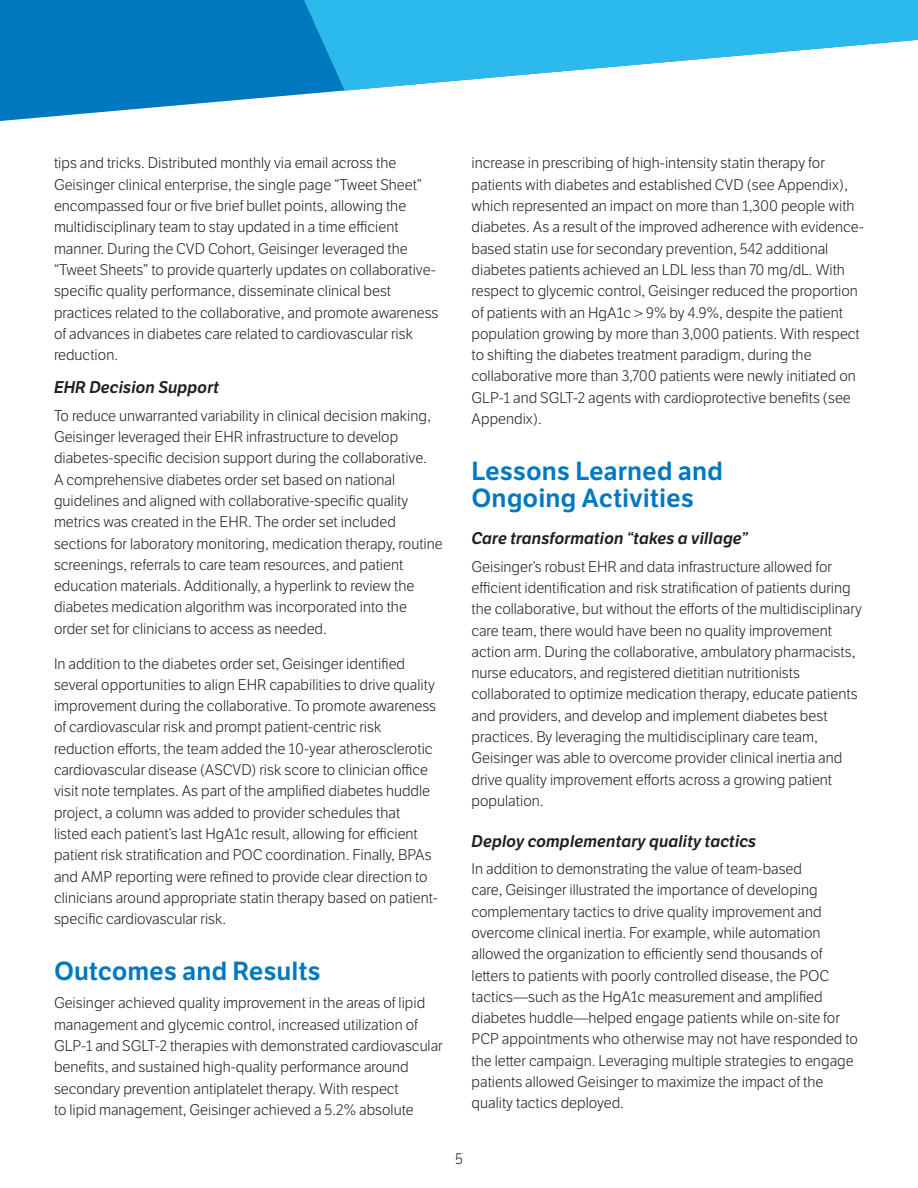
<style>
.page{position:relative;width:918px;height:1188px;background:#fff}
.page>*{position:absolute;margin:0;border:0;box-sizing:border-box;transform-origin:0 0}
.Headers_-_18_bold{font:600 25.5px/27px "LFT Etica";color:#0078c0}
.Subhead_-_bold_itali{font:italic 600 16.5px "LFT Etica";color:#231f20}
.body_-_10_5_light{font:300 15px/21.3px "LFT Etica";color:#231f20}
</style>
<div class="page">
<svg style="left:0;top:0;width:339px;height:121px;fill:#0078c0"></svg>
<svg style="left:298px;top:0;width:620px;height:91px;fill:#2cbaed"></svg>
<p class="body_-_10_5_light" style="left:54px;top:153px;width:386px">tips and tricks. Distributed monthly via email across the Geisinger clinical enterprise, the single page “Tweet Sheet” encompassed four or five brief bullet points, allowing the multidisciplinary team to stay updated in a time efficient manner. During the CVD Cohort, Geisinger leveraged the “Tweet Sheets” to provide quarterly updates on collaborative&shy;specific quality performance, disseminate clinical best practices related to the collaborative, and promote awareness of advances in diabetes care related to cardiovascular risk reduction.</p>
<p class="Subhead_-_bold_itali" style="left:54px;top:378px;width:167px">EHR Decision Support</p>
<p class="body_-_10_5_light" style="left:54px;top:405px;width:390px">To reduce unwarranted variability in clinical decision making, Geisinger leveraged their EHR infrastructure to develop diabetes-specific decision support during the collaborative.<br>A comprehensive diabetes order set based on national guidelines and aligned with collaborative-specific quality metrics was created in the EHR. The order set included sections for laboratory monitoring, medication therapy, routine screenings, referrals to care team resources, and patient education materials. Additionally, a hyperlink to review the diabetes medication algorithm was incorporated into the order set for clinicians to access as needed.</p>
<p class="body_-_10_5_light" style="left:54px;top:653px;width:385px">In addition to the diabetes order set, Geisinger identified several opportunities to align EHR capabilities to drive quality improvement during the collaborative. To promote awareness of cardiovascular risk and prompt patient-centric risk reduction efforts, the team added the 10-year atherosclerotic cardiovascular disease (ASCVD) risk score to clinician office visit note templates. As part of the amplified diabetes huddle project, a column was added to provider schedules that<br>listed each patient’s last HgA1c result, allowing for efficient patient risk stratification and POC coordination. Finally, BPAs and AMP reporting were refined to provide clear direction to clinicians around appropriate statin therapy based on patient&shy;specific cardiovascular risk.</p>
<p class="Headers_-_18_bold" style="left:54px;top:958px;width:268px">Outcomes and Results</p>
<p class="body_-_10_5_light" style="left:54px;top:993px;width:390px">Geisinger achieved quality improvement in the areas of lipid management and glycemic control, increased utilization of GLP-1 and SGLT-2 therapies with demonstrated cardiovascular benefits, and sustained high-quality performance around secondary prevention antiplatelet therapy. With respect<br>to lipid management, Geisinger achieved a 5.2% absolute</p>
<p class="body_-_10_5_light" style="left:472px;top:153px;width:394px">increase in prescribing of high-intensity statin therapy for patients with diabetes and established CVD (see Appendix), which represented an impact on more than 1,300 people with diabetes. As a result of the improved adherence with evidence&shy;based statin use for secondary prevention, 542 additional diabetes patients achieved an LDL less than 70 mg/dL. With respect to glycemic control, Geisinger reduced the proportion of patients with an HgA1c &gt; 9% by 4.9%, despite the patient population growing by more than 3,000 patients. With respect to shifting the diabetes treatment paradigm, during the collaborative more than 3,700 patients were newly initiated on GLP-1 and SGLT-2 agents with cardioprotective benefits (see Appendix).</p>
<p class="Headers_-_18_bold" style="left:472px;top:457px;width:253px">Lessons Learned and<br>Ongoing Activities</p>
<p class="Subhead_-_bold_itali" style="left:472px;top:529px;width:278px">Care transformation “takes a village”</p>
<p class="body_-_10_5_light" style="left:472px;top:556px;width:392px">Geisinger’s robust EHR and data infrastructure allowed for efficient identification and risk stratification of patients during the collaborative, but without the efforts of the multidisciplinary care team, there would have been no quality improvement action arm. During the collaborative, ambulatory pharmacists, nurse educators, and registered dietitian nutritionists collaborated to optimize medication therapy, educate patients and providers, and develop and implement diabetes best practices. By leveraging the multidisciplinary care team, Geisinger was able to overcome provider clinical inertia and drive quality improvement efforts across a growing patient population.</p>
<p class="Subhead_-_bold_itali" style="left:472px;top:831px;width:286px">Deploy complementary quality tactics</p>
<p class="body_-_10_5_light" style="left:472px;top:859px;width:388px">In addition to demonstrating the value of team-based<br>care, Geisinger illustrated the importance of developing complementary tactics to drive quality improvement and overcome clinical inertia. For example, while automation allowed the organization to efficiently send thousands of letters to patients with poorly controlled disease, the POC tactics—such as the HgA1c measurement and amplified diabetes huddle—helped engage patients while on-site for PCP appointments who otherwise may not have responded to the letter campaign. Leveraging multiple strategies to engage patients allowed Geisinger to maximize the impact of the quality tactics deployed.</p>
<p class="body_-_10_5_light" style="left:455px;top:1148px;width:9px">5</p>
</div>
